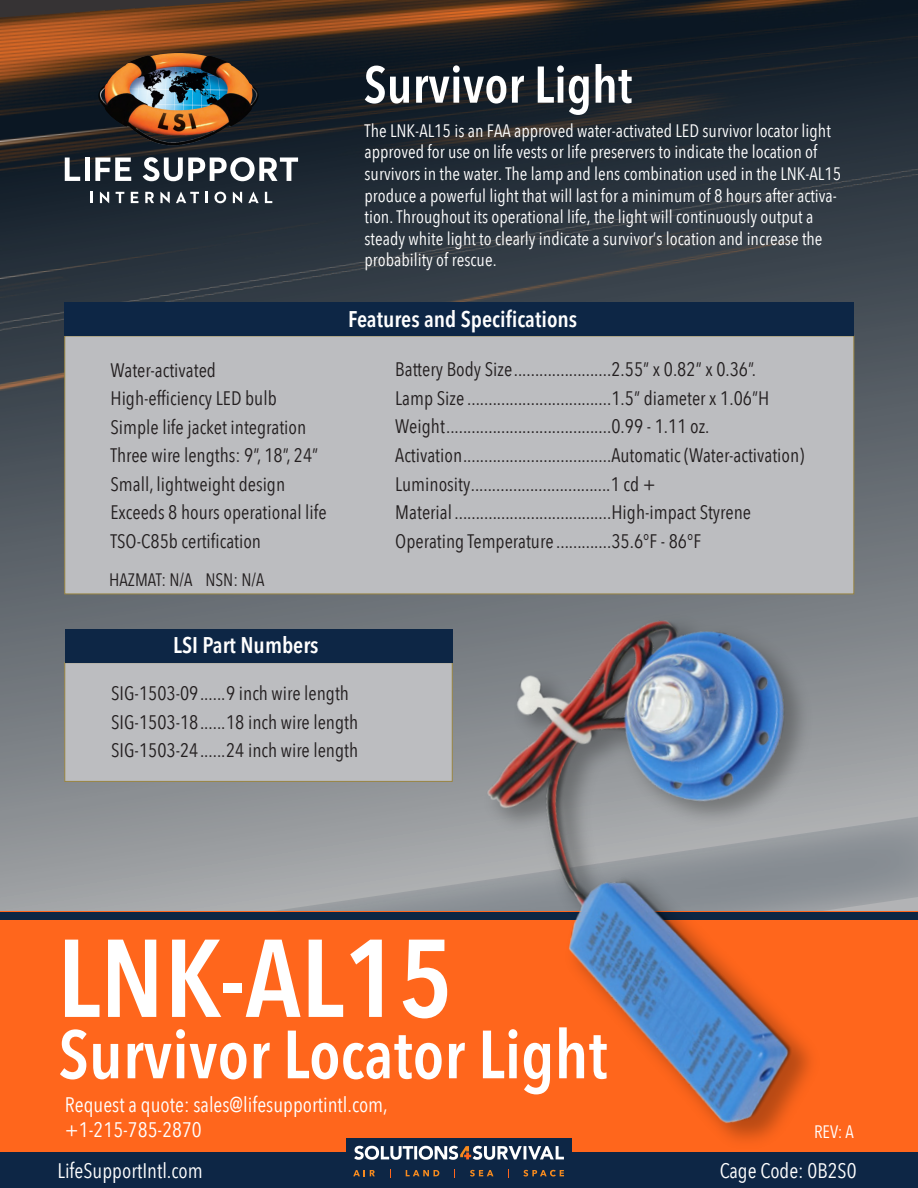
<style>
.page{position:relative;width:918px;height:1188px;background:#fff}
.page>*{position:absolute;margin:0;border:0;box-sizing:border-box;transform-origin:0 0}
.t1{font:600 condensed 109.2px "Avenir Next LT Pro";color:#fff}
.t2{font:600 condensed 67.35px "Avenir Next LT Pro";color:#fff}
.t3{font:600 condensed 51.15px "Avenir Next LT Pro";color:#fff}
.t4{font:600 condensed 22.5px "Avenir Next LT Pro";color:#fff}
.t5{font:21px/25.2px "Avenir Next Condensed";color:#fff}
.t6{font:19.5px/28.5px "Avenir Next Condensed";color:#231f20}
.t7{font:18px/21.6px "Avenir Next Condensed";color:#fff}
.t8{font:18px "Avenir Next Condensed";color:#231f20}
</style>
<div class="page">
<img style="left:0;top:0;width:917px;height:813px">
<svg style="left:0;top:813px;width:295px;height:99px;background:#9c9d9f"></svg>
<div style="left:0;top:912px;width:917px;height:276px;background:#ff661c"></div>
<div style="left:0;top:912px;width:917px;height:8px;background:#0c2644"></div>
<div style="left:0;top:1152px;width:917px;height:36px;background:#0d2645"></div>
<img style="left:98px;top:53px;width:160px;height:92px">
<svg style="left:65px;top:158px;width:15px;height:23px"></svg>
<div style="left:85px;top:158px;width:5px;height:23px;background:#fff"></div>
<svg style="left:95px;top:158px;width:36px;height:23px"></svg>
<svg style="left:143px;top:157px;width:155px;height:24px"></svg>
<svg style="left:90px;top:192px;width:3px;height:11px"></svg>
<svg style="left:100px;top:192px;width:9px;height:11px"></svg>
<svg style="left:116px;top:192px;width:8px;height:11px"></svg>
<svg style="left:131px;top:192px;width:7px;height:11px"></svg>
<svg style="left:145px;top:192px;width:9px;height:11px"></svg>
<svg style="left:160px;top:192px;width:10px;height:11px"></svg>
<svg style="left:176px;top:192px;width:23px;height:11px"></svg>
<svg style="left:205px;top:192px;width:3px;height:11px"></svg>
<svg style="left:214px;top:192px;width:12px;height:11px"></svg>
<svg style="left:233px;top:192px;width:9px;height:11px"></svg>
<svg style="left:248px;top:192px;width:11px;height:11px"></svg>
<svg style="left:265px;top:192px;width:7px;height:11px"></svg>
<div style="left:65px;top:336px;width:789px;height:258px;background:#bcbdc0"></div>
<div style="left:65px;top:302px;width:788px;height:34px;background:#0d2645"></div>
<div style="left:65px;top:662px;width:387px;height:120px;background:#bcbdc0;border:1px solid #998542"></div>
<div style="left:65px;top:629px;width:387px;height:34px;background:#0d2645"></div>
<img style="left:295px;top:507px;width:622px;height:671px">
<h3 class="t3" style="left:364px;top:54px;width:270px">Survivor Light</h3>
<p class="t7" style="left:364px;top:119px;width:478px">The LNK-AL15 is an FAA approved water-activated LED survivor locator light approved for use on life vests or life preservers to indicate the location of survivors in the water. The lamp and lens combination used in the LNK-AL15 produce a powerful light that will last for a minimum of 8 hours after activa&shy;tion. Throughout its operational life, the light will continuously output a steady white light to clearly indicate a survivor’s location and increase the probability of rescue.</p>
<p class="t4" style="left:348px;top:305px;width:231px">Features and Specifications</p>
<p class="t6" style="left:110px;top:355px;width:218px">Water-activated<br>High-efficiency LED bulb<br>Simple life jacket integration<br>Three wire lengths: 9”, 18”, 24”<br>Small, lightweight design<br>Exceeds 8 hours operational life<br>TSO-C85b certification</p>
<p class="t6" style="left:395px;top:354px;width:410px">Battery Body Size.......................2.55” x 0.82” x 0.36”.<br>Lamp Size ..................................1.5” diameter x 1.06”H Weight.......................................0.99 - 1.11 oz.<br>Activation...................................Automatic (Water-activation)<br>Luminosity.................................1 cd +<br>Material .....................................High-impact Styrene Operating Temperature .............35.6°F - 86°F</p>
<p class="t8" style="left:109px;top:564px;width:157px">HAZMAT: N/A NSN: N/A</p>
<p class="t4" style="left:173px;top:632px;width:147px">LSI Part Numbers</p>
<p class="t6" style="left:111px;top:678px;width:248px">SIG-1503-09......9 inch wire length<br>SIG-1503-18......18 inch wire length<br>SIG-1503-24......24 inch wire length</p>
<h1 class="t1" style="left:57px;top:912px;width:397px">LNK-AL15</h1>
<h2 class="t2" style="left:59px;top:1014px;width:550px">Survivor Locator Light</h2>
<p class="t5" style="left:65px;top:1091px;width:324px">Request a quote: sales@lifesupportintl.com, +1-215-785-2870</p>
<p class="t5" style="left:58px;top:1157px;width:147px">LifeSupportIntl.com</p>
<p class="t5" style="left:719px;top:1157px;width:138px">Cage Code: 0B2S0</p>
<p class="t7" style="left:814px;top:1120px;width:41px">REV: A</p>
</div>
